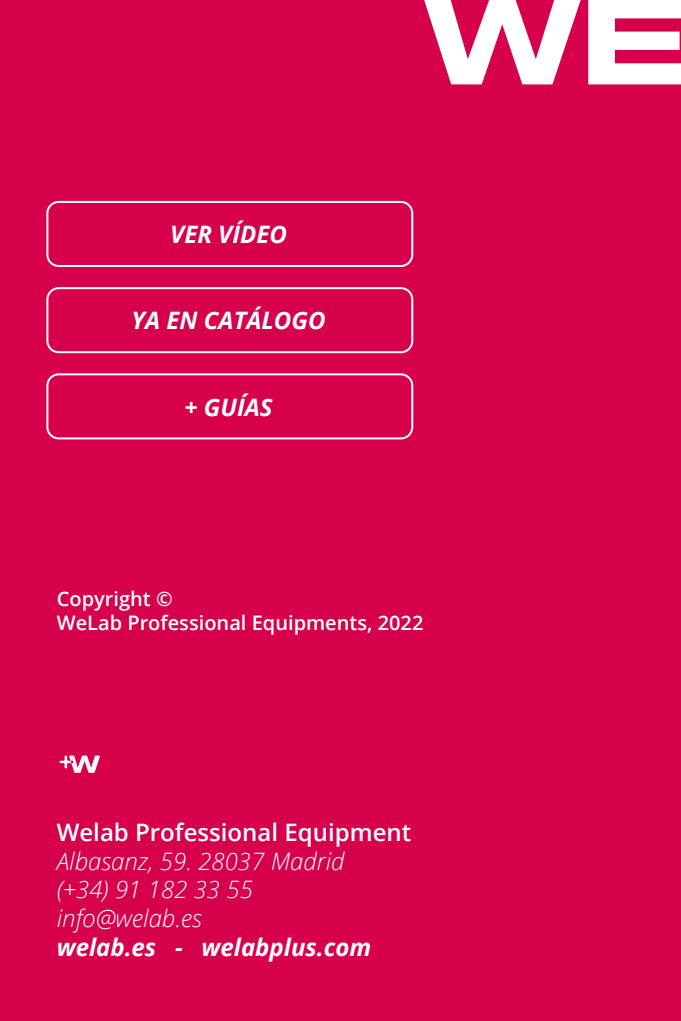
<style>
.page{position:relative;width:681px;height:1021px;background:#fff}
.page>*{position:absolute;margin:0;border:0;box-sizing:border-box;transform-origin:0 0}
.t1{font:700 expanded 120px "Square 721 BT";color:#fff}
.t2{font:italic 300 24px "Open Sans";color:#fff}
.Estilo_de_párrafo_1{font:italic 700 24px "Open Sans";color:#fff}
.t3{font:600 24px "Open Sans";color:#fff}
.t4{font:600 20px "Open Sans";color:#fff}
</style>
<div class="page">
<div style="left:0;top:0;width:680px;height:1020px;background:#d7004b"></div>
<svg style="left:60px;top:755px;width:40px;height:17px"></svg>
<div style="left:46px;top:201px;width:367px;height:66px;border:2px solid #fff;border-radius:11px"></div>
<div style="left:46px;top:287px;width:367px;height:66px;border:2px solid #fff;border-radius:11px"></div>
<div style="left:46px;top:373px;width:367px;height:66px;border:2px solid #fff;border-radius:11px"></div>
<p class="Estilo_de_párrafo_1" style="left:170px;top:217px;width:118px">VER VÍDEO</p>
<p class="Estilo_de_párrafo_1" style="left:131px;top:304px;width:195px">YA EN CATÁLOGO</p>
<p class="Estilo_de_párrafo_1" style="left:184px;top:390px;width:90px">+ GUÍAS</p>
<p class="t1" style="left:422px;top:-31px;width:270px">WE</p>
<p class="t4" style="left:57px;top:584px;width:117px">Copyright ©</p>
<p class="t4" style="left:57px;top:608px;width:368px">WeLab Professional Equipments, 2022</p>
<p class="t3" style="left:57px;top:815px;width:356px">Welab Professional Equipment</p>
<p class="t2" style="left:57px;top:844px;width:289px">Albasanz, 59. 28037 Madrid</p>
<p class="t2" style="left:57px;top:873px;width:197px">(+34) 91 182 33 55</p>
<p class="t2" style="left:57px;top:902px;width:146px">info@welab.es</p>
<p class="Estilo_de_párrafo_1" style="left:57px;top:930px;width:316px">welab.es - welabplus.com</p>
</div>
